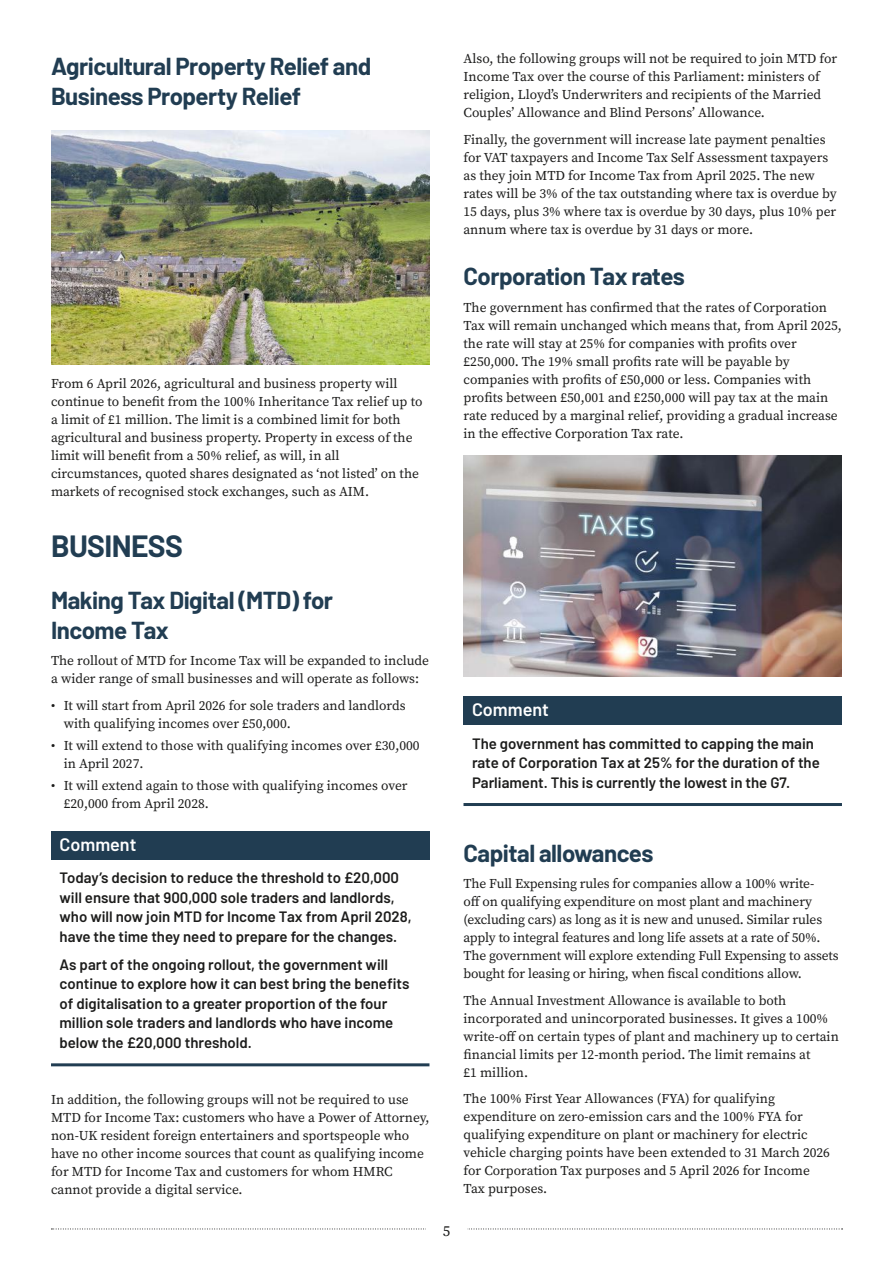
<style>
.page{position:relative;width:893px;height:1263px;background:#fff}
.page>*{position:absolute;margin:0;border:0;box-sizing:border-box;transform-origin:0 0}
.t1{font:700 30px "Barlow";letter-spacing:-.02em;color:#213d52}
.t2{font:700 24px/30px "Barlow";letter-spacing:-.02em;color:#213d52}
.t3{font:600 18px "Barlow";color:#fff}
.t4{font:600 15px/19.5px "Barlow";color:#1c1c1b}
.t5{font:15px "Source Serif Pro";color:#1c1c1b}
.t6{font:13.5px/18px "Source Serif Pro";color:#1c1c1b}
</style>
<div class="page">
<svg style="left:51px;top:1228px;width:792px;height:1px"></svg>
<div style="left:426px;top:1208px;width:41px;height:42px;background:#fff"></div>
<img style="left:51px;top:130px;width:378px;height:234px">
<div style="left:51px;top:831px;width:378px;height:29px;background:#213d52"></div>
<hr style="left:51px;top:1063px;width:378px;height:3px;background:#213d52">
<img style="left:463px;top:456px;width:379px;height:220px">
<div style="left:463px;top:696px;width:379px;height:29px;background:#213d52"></div>
<hr style="left:463px;top:803px;width:379px;height:3px;background:#213d52">
<h2 class="t2" style="left:51px;top:50px;width:322px">Agricultural Property Relief and<br>Business Property Relief</h2>
<p class="t6" style="left:51px;top:374px;width:373px">From 6 April 2026, agricultural and business property will continue to benefit from the 100% Inheritance Tax relief up to a limit of £1 million. The limit is a combined limit for both agricultural and business property. Property in excess of the limit will benefit from a 50% relief, as will, in all circumstances, quoted shares designated as ‘not listed’ on the markets of recognised stock exchanges, such as AIM.</p>
<h1 class="t1" style="left:51px;top:524px;width:133px">BUSINESS</h1>
<h2 class="t2" style="left:51px;top:583px;width:284px">Making Tax Digital (MTD) for<br>Income Tax</h2>
<p class="t6" style="left:51px;top:652px;width:379px">The rollout of MTD for Income Tax will be expanded to include a wider range of small businesses and will operate as follows:</p>
<p class="t6" style="left:64px;top:696px;width:343px;text-indent:-13px">• It will start from April 2026 for sole traders and landlords with qualifying incomes over £50,000.</p>
<p class="t6" style="left:64px;top:736px;width:357px;text-indent:-13px">• It will extend to those with qualifying incomes over £30,000 in April 2027.</p>
<p class="t6" style="left:64px;top:777px;width:345px;text-indent:-13px">• It will extend again to those with qualifying incomes over £20,000 from April 2028.</p>
<h3 class="t3" style="left:60px;top:832px;width:78px">Comment</h3>
<p class="t4" style="left:60px;top:867px;width:354px">Today’s decision to reduce the threshold to £20,000 will ensure that 900,000 sole traders and landlords, who will now join MTD for Income Tax from April 2028, have the time they need to prepare for the changes.</p>
<p class="t4" style="left:60px;top:953px;width:351px">As part of the ongoing rollout, the government will continue to explore how it can best bring the benefits of digitalisation to a greater proportion of the four million sole traders and landlords who have income below the £20,000 threshold.</p>
<p class="t6" style="left:51px;top:1090px;width:380px">In addition, the following groups will not be required to use MTD for Income Tax: customers who have a Power of Attorney, non-UK resident foreign entertainers and sportspeople who have no other income sources that count as qualifying income for MTD for Income Tax and customers for whom HMRC cannot provide a digital service.</p>
<p class="t6" style="left:463px;top:50px;width:375px">Also, the following groups will not be required to join MTD for Income Tax over the course of this Parliament: ministers of religion, Lloyd’s Underwriters and recipients of the Married Couples’ Allowance and Blind Persons’ Allowance.</p>
<p class="t6" style="left:463px;top:130px;width:375px">Finally, the government will increase late payment penalties for VAT taxpayers and Income Tax Self Assessment taxpayers as they join MTD for Income Tax from April 2025. The new rates will be 3% of the tax outstanding where tax is overdue by 15 days, plus 3% where tax is overdue by 30 days, plus 10% per annum where tax is overdue by 31 days or more.</p>
<h2 class="t2" style="left:463px;top:260px;width:223px">Corporation Tax rates</h2>
<p class="t6" style="left:463px;top:298px;width:380px">The government has confirmed that the rates of Corporation Tax will remain unchanged which means that, from April 2025, the rate will stay at 25% for companies with profits over £250,000. The 19% small profits rate will be payable by companies with profits of £50,000 or less. Companies with profits between £50,001 and £250,000 will pay tax at the main rate reduced by a marginal relief, providing a gradual increase in the effective Corporation Tax rate.</p>
<h3 class="t3" style="left:472px;top:697px;width:78px">Comment</h3>
<p class="t4" style="left:472px;top:732px;width:349px">The government has committed to capping the main rate of Corporation Tax at 25% for the duration of the<br>Parliament. This is currently the lowest in the G7.</p>
<p class="t5" style="left:443px;top:1221px;width:9px">5</p>
<h2 class="t2" style="left:463px;top:836px;width:191px">Capital allowances</h2>
<p class="t6" style="left:463px;top:874px;width:377px">The Full Expensing rules for companies allow a 100% write-<br>off on qualifying expenditure on most plant and machinery (excluding cars) as long as it is new and unused. Similar rules apply to integral features and long life assets at a rate of 50%.<br>The government will explore extending Full Expensing to assets bought for leasing or hiring, when fiscal conditions allow.</p>
<p class="t6" style="left:463px;top:991px;width:377px">The Annual Investment Allowance is available to both incorporated and unincorporated businesses. It gives a 100% write-off on certain types of plant and machinery up to certain financial limits per 12-month period. The limit remains at<br>£1 million.</p>
<p class="t6" style="left:463px;top:1089px;width:368px">The 100% First Year Allowances (FYA) for qualifying expenditure on zero-emission cars and the 100% FYA for qualifying expenditure on plant or machinery for electric vehicle charging points have been extended to 31 March 2026 for Corporation Tax purposes and 5 April 2026 for Income Tax purposes.</p>
</div>
